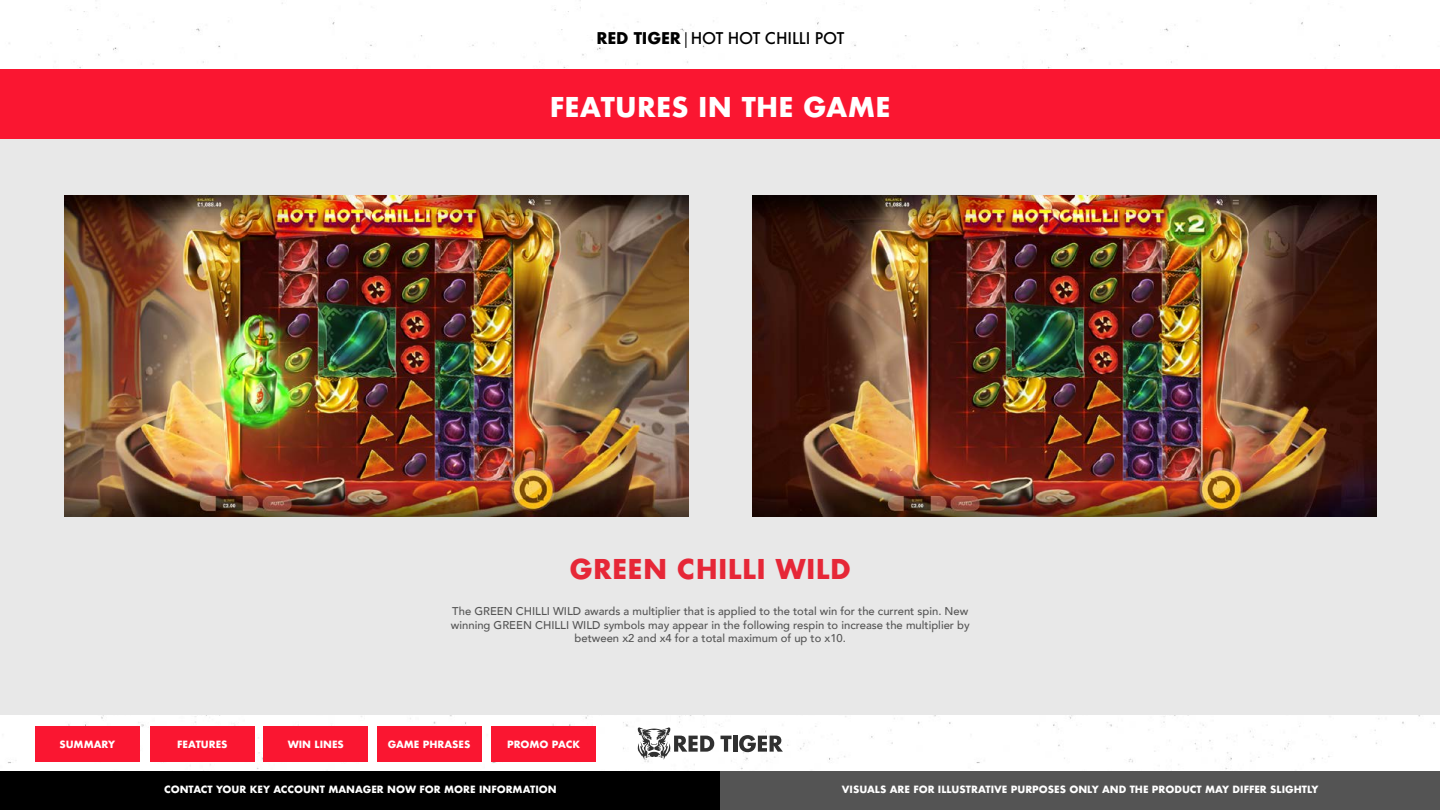
<style>
.page{position:relative;width:1440px;height:810px;background:#fff}
.page>*{position:absolute;margin:0;border:0;box-sizing:border-box;transform-origin:0 0}
.t1{font:700 26.55px "Futura";letter-spacing:.01em;color:#fff}
.t2{font:700 26.55px "Futura";letter-spacing:.01em;color:#e62737}
.t3{font:500 15.75px "Futura";letter-spacing:-.01em;color:#000}
.t4{font:500 11.25px/13.5px "Avenir";color:#545454;text-align:center}
.t5{font:700 9.75px "Futura";color:#fff}
.s1{font-weight:700}
.s2{font-family:"Myriad Pro";font-weight:400}
</style>
<div class="page">
<svg style="left:638px;top:727px;width:76px;height:33px"></svg>
<svg style="left:721px;top:736px;width:11px;height:16px"></svg>
<hr style="left:733px;top:736px;width:4px;height:16px;background:#303030">
<svg style="left:739px;top:735px;width:44px;height:17px"></svg>
<div style="left:0;top:70px;width:1440px;height:644px;background:#e8e8e8"></div>
<div style="left:0;top:69px;width:1440px;height:69px;background:#fa1631"></div>
<div style="left:0;top:771px;width:720px;height:39px;background:#000"></div>
<div style="left:720px;top:771px;width:720px;height:39px;background:#545454"></div>
<img style="left:65px;top:196px;width:623px;height:320px">
<img style="left:753px;top:196px;width:623px;height:320px">
<div style="left:35px;top:726px;width:105px;height:35px;background:#fa1631"></div>
<div style="left:150px;top:726px;width:105px;height:35px;background:#fa1631"></div>
<div style="left:263px;top:726px;width:105px;height:35px;background:#fa1631"></div>
<div style="left:377px;top:726px;width:105px;height:35px;background:#fa1631"></div>
<div style="left:491px;top:726px;width:105px;height:35px;background:#fa1631"></div>
<h2 class="t3" style="left:596px;top:27px;width:249px"><span class="s1">RED TIGER</span> <span class="s2">|</span> HOT HOT CHILLI POT</h2>
<h1 class="t1" style="left:550px;top:88px;width:342px">FEATURES IN THE GAME</h1>
<h1 class="t2" style="left:570px;top:550px;width:283px">GREEN CHILLI WILD</h1>
<p class="t4" style="left:451px;top:604px;width:520px">The GREEN CHILLI WILD awards a multiplier that is applied to the total win for the current spin. New winning GREEN CHILLI WILD symbols may appear in the following respin to increase the multiplier by between x2 and x4 for a total maximum of up to x10.</p>
<p class="t5" style="left:59px;top:737px;width:57px">SUMMARY</p>
<p class="t5" style="left:177px;top:737px;width:52px">FEATURES</p>
<p class="t5" style="left:288px;top:737px;width:58px">WIN LINES</p>
<p class="t5" style="left:388px;top:737px;width:84px">GAME PHRASES</p>
<p class="t5" style="left:507px;top:737px;width:75px">PROMO PACK</p>
<p class="t5" style="left:164px;top:783px;width:394px">CONTACT YOUR KEY ACCOUNT MANAGER NOW FOR MORE INFORMATION</p>
<p class="t5" style="left:842px;top:783px;width:478px">VISUALS ARE FOR ILLUSTRATIVE PURPOSES ONLY AND THE PRODUCT MAY DIFFER SLIGHTLY</p>
</div>
